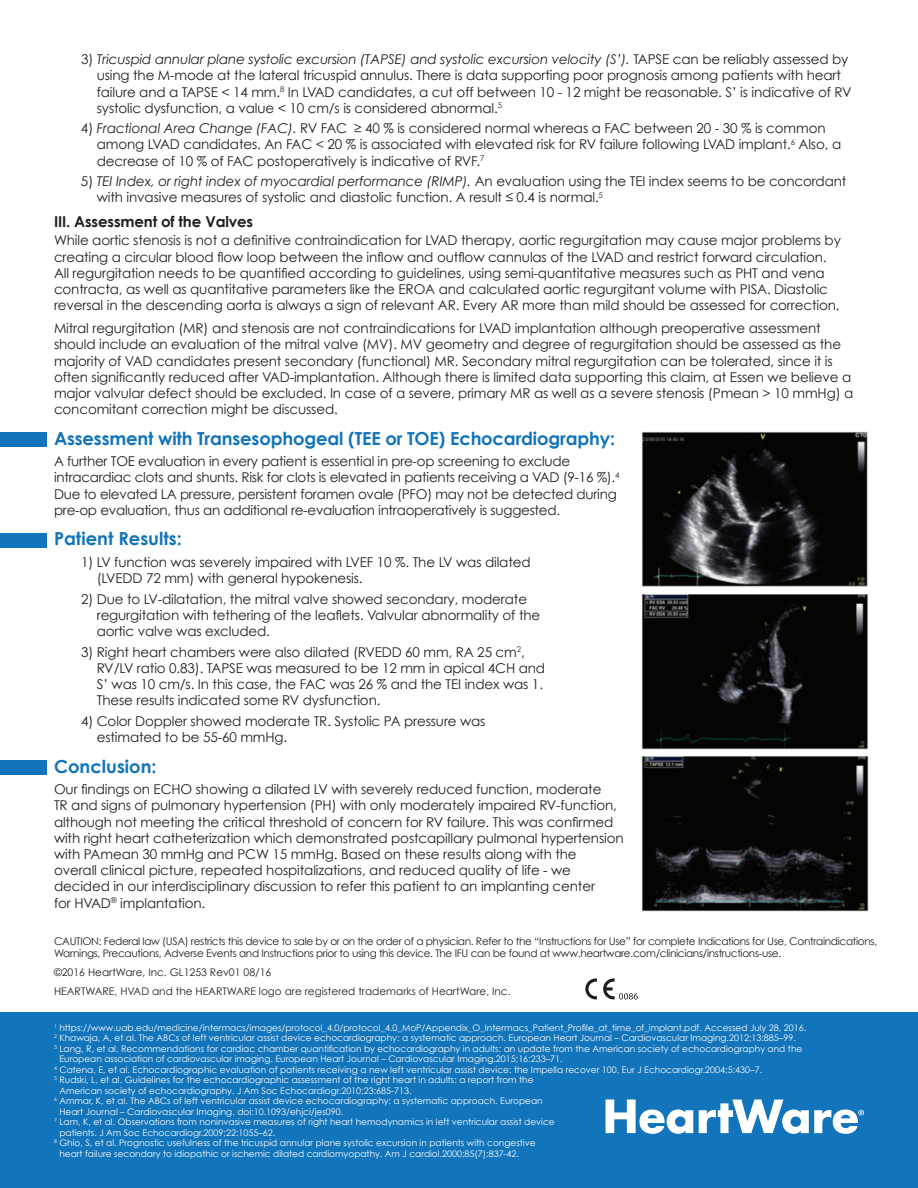
<style>
.page{position:relative;width:918px;height:1188px;background:#fff}
.page>*{position:absolute;margin:0;border:0;box-sizing:border-box;transform-origin:0 0}
.t1{font:700 18px "Century Gothic";letter-spacing:-.01em;color:#1274ba}
.t2{font:700 15px "Century Gothic";letter-spacing:-.01em;color:#231f20}
.t3{font:13.5px/16.2px "Century Gothic";letter-spacing:-.01em;color:#231f20}
.t4{font:10.5px/12px "Century Gothic";letter-spacing:-.03em;color:#231f20}
.t5{font:10.5px/18.8px "Century Gothic";color:#231f20}
.t6{font:9px "Century Gothic";color:#fff}
.s1{font-style:italic}
</style>
<div class="page">
<div style="left:0;top:1012px;width:918px;height:176px;background:#1274ba"></div>
<svg style="left:606px;top:1100px;width:87px;height:34px"></svg>
<svg style="left:699px;top:1100px;width:165px;height:34px"></svg>
<div style="left:0;top:760px;width:47px;height:14px;background:#1274ba"></div>
<div style="left:0;top:433px;width:47px;height:14px;background:#1274ba"></div>
<div style="left:0;top:533px;width:47px;height:14px;background:#1274ba"></div>
<svg style="left:585px;top:978px;width:12px;height:21px"></svg>
<svg style="left:603px;top:978px;width:35px;height:22px"></svg>
<img style="left:642px;top:432px;width:227px;height:155px">
<img style="left:642px;top:594px;width:227px;height:155px">
<img style="left:642px;top:756px;width:227px;height:156px">
<p class="t3" style="left:97px;top:51px;width:756px;text-indent:-16px">3) <span class="s1">Tricuspid annular plane systolic excursion (TAPSE) and systolic excursion velocity (S’).</span> TAPSE can be reliably assessed by using the M-mode at the lateral tricuspid annulus. There is data supporting poor prognosis among patients with heart failure and a TAPSE &lt; 14 mm.<sup>8</sup> In LVAD candidates, a cut off between 10 - 12 might be reasonable. S’ is indicative of RV systolic dysfunction, a value &lt; 10 cm/s is considered abnormal.<sup>5</sup></p>
<p class="t3" style="left:97px;top:120px;width:746px;text-indent:-16px">4) <span class="s1">Fractional Area Change (FAC).</span> RV FAC ≥ 40 % is considered normal whereas a FAC between 20 - 30 % is common among LVAD candidates. An FAC &lt; 20 % is associated with elevated risk for RV failure following LVAD implant.<sup>6</sup> Also, a decrease of 10 % of FAC postoperatively is indicative of RVF.<sup>7</sup></p>
<p class="t3" style="left:97px;top:173px;width:751px;text-indent:-16px">5) <span class="s1">TEI Index, or right index of myocardial performance (RIMP).</span> An evaluation using the TEI index seems to be concordant with invasive measures of systolic and diastolic function. A result ≤ 0.4 is normal.<sup>5</sup></p>
<p class="t2" style="left:54px;top:212px;width:201px">III. Assessment of the Valves</p>
<p class="t3" style="left:54px;top:232px;width:788px">While aortic stenosis is not a definitive contraindication for LVAD therapy, aortic regurgitation may cause major problems by creating a circular blood flow loop between the inflow and outflow cannulas of the LVAD and restrict forward circulation.<br>All regurgitation needs to be quantified according to guidelines, using semi-quantitative measures such as PHT and vena contracta, as well as quantitative parameters like the EROA and calculated aortic regurgitant volume with PISA. Diastolic reversal in the descending aorta is always a sign of relevant AR. Every AR more than mild should be assessed for correction.</p>
<p class="t3" style="left:54px;top:320px;width:801px">Mitral regurgitation (MR) and stenosis are not contraindications for LVAD implantation although preoperative assessment should include an evaluation of the mitral valve (MV). MV geometry and degree of regurgitation should be assessed as the majority of VAD candidates present secondary (functional) MR. Secondary mitral regurgitation can be tolerated, since it is often significantly reduced after VAD-implantation. Although there is limited data supporting this claim, at Essen we believe a major valvular defect should be excluded. In case of a severe, primary MR as well as a severe stenosis (Pmean &gt; 10 mmHg) a concomitant correction might be discussed.</p>
<h1 class="t1" style="left:54px;top:427px;width:563px">Assessment with Transesophogeal (TEE or TOE) Echocardiography:</h1>
<p class="t3" style="left:54px;top:453px;width:567px">A further TOE evaluation in every patient is essential in pre-op screening to exclude intracardiac clots and shunts. Risk for clots is elevated in patients receiving a VAD (9-16 %).<sup>4<br></sup>Due to elevated LA pressure, persistent foramen ovale (PFO) may not be detected during pre-op evaluation, thus an additional re-evaluation intraoperatively is suggested.</p>
<h1 class="t1" style="left:54px;top:528px;width:129px">Patient Results:</h1>
<p class="t3" style="left:97px;top:554px;width:435px;text-indent:-16px">1) LV function was severely impaired with LVEF 10 %. The LV was dilated (LVEDD 72 mm) with general hypokenesis.</p>
<p class="t3" style="left:97px;top:591px;width:445px;text-indent:-16px">2) Due to LV-dilatation, the mitral valve showed secondary, moderate regurgitation with tethering of the leaflets. Valvular abnormality of the aortic valve was excluded.</p>
<p class="t3" style="left:97px;top:643px;width:450px;text-indent:-16px">3) Right heart chambers were also dilated (RVEDD 60 mm, RA 25 cm<sup>2</sup>, RV/LV ratio 0.83). TAPSE was measured to be 12 mm in apical 4CH and S’ was 10 cm/s. In this case, the FAC was 26 % and the TEI index was 1.<br>These results indicated some RV dysfunction.</p>
<p class="t3" style="left:97px;top:713px;width:390px;text-indent:-16px">4) Color Doppler showed moderate TR. Systolic PA pressure was estimated to be 55-60 mmHg.</p>
<h1 class="t1" style="left:54px;top:755px;width:104px">Conclusion:</h1>
<p class="t3" style="left:54px;top:781px;width:571px">Our findings on ECHO showing a dilated LV with severely reduced function, moderate<br>TR and signs of pulmonary hypertension (PH) with only moderately impaired RV-function, although not meeting the critical threshold of concern for RV failure. This was confirmed with right heart catheterization which demonstrated postcapillary pulmonal hypertension with PAmean 30 mmHg and PCW 15 mmHg. Based on these results along with the<br>overall clinical picture, repeated hospitalizations, and reduced quality of life - we decided in our interdisciplinary discussion to refer this patient to an implanting center<br>for HVAD<sup>®</sup> implantation.</p>
<p class="t4" style="left:54px;top:935px;width:825px">CAUTION: Federal law (USA) restricts this device to sale by or on the order of a physician. Refer to the “Instructions for Use” for complete Indications for Use, Contraindications,<br>Warnings, Precautions, Adverse Events and Instructions prior to using this device. The IFU can be found at www.heartware.com/clinicians/instructions-use.</p>
<p class="t5" style="left:54px;top:963px;width:458px">©2016 HeartWare, Inc. GL1253 Rev01 08/16<br>HEARTWARE, HVAD and the HEARTWARE logo are registered trademarks of HeartWare, Inc.</p>
<p class="t6" style="left:54px;top:1022px;width:754px"><sup>1</sup> https://www.uab.edu/medicine/intermacs/images/protocol_4.0/protocol_4.0_MoP/Appendix_O_Intermacs_Patient_Profile_at_time_of_implant.pdf. Accessed July 28, 2016.</p>
<p class="t6" style="left:54px;top:1033px;width:743px"><sup>2</sup> Khawaja, A, et al. The ABCs of left ventricular assist device echocardiography: a systematic approach. European Heart Journal – Cardiovascular Imaging.2012;13:885–99.</p>
<p class="t6" style="left:54px;top:1043px;width:750px"><sup>3</sup> Lang, R, et al. Recommendations for cardiac chamber quantification by echocardiography in adults: an update from the American society of echocardiography and the</p>
<p class="t6" style="left:59px;top:1054px;width:505px">European association of cardiovascular imaging. European Heart Journal – Cardiovascular Imaging.2015;16:233–71.</p>
<p class="t6" style="left:54px;top:1064px;width:710px"><sup>4</sup> Catena, E, et al. Echocardiographic evaluation of patients receiving a new left ventricular assist device: the Impella recover 100. Eur J Echocardiogr.2004;5:430–7.</p>
<p class="t6" style="left:54px;top:1075px;width:481px"><sup>5</sup> Rudski, L, et al. Guidelines for the echocardiographic assessment of the right heart in adults: a report from the</p>
<p class="t6" style="left:59px;top:1085px;width:354px">American society of echocardiography. J Am Soc Echocardiogr.2010;23:685-713.</p>
<p class="t6" style="left:54px;top:1096px;width:490px"><sup>6</sup> Ammar, K, et al. The ABCs of left ventricular assist device echocardiography: a systematic approach. European</p>
<p class="t6" style="left:59px;top:1106px;width:286px">Heart Journal – Cardiovascular Imaging. doi:10.1093/ehjci/jes090.</p>
<p class="t6" style="left:54px;top:1117px;width:502px"><sup>7</sup> Lam, K, et al. Observations from noninvasive measures of right heart hemodynamics in left ventricular assist device</p>
<p class="t6" style="left:59px;top:1127px;width:218px">patients. J Am Soc Echocardiogr.2009;22:1055–62.</p>
<p class="t6" style="left:54px;top:1138px;width:483px"><sup>8</sup> Ghio, S, et al. Prognostic usefulness of the tricuspid annular plane systolic excursion in patients with congestive</p>
<p class="t6" style="left:59px;top:1148px;width:461px">heart failure secondary to idiopathic or ischemic dilated cardiomyopathy. Am J cardiol.2000;85(7):837-42.</p>
</div>
